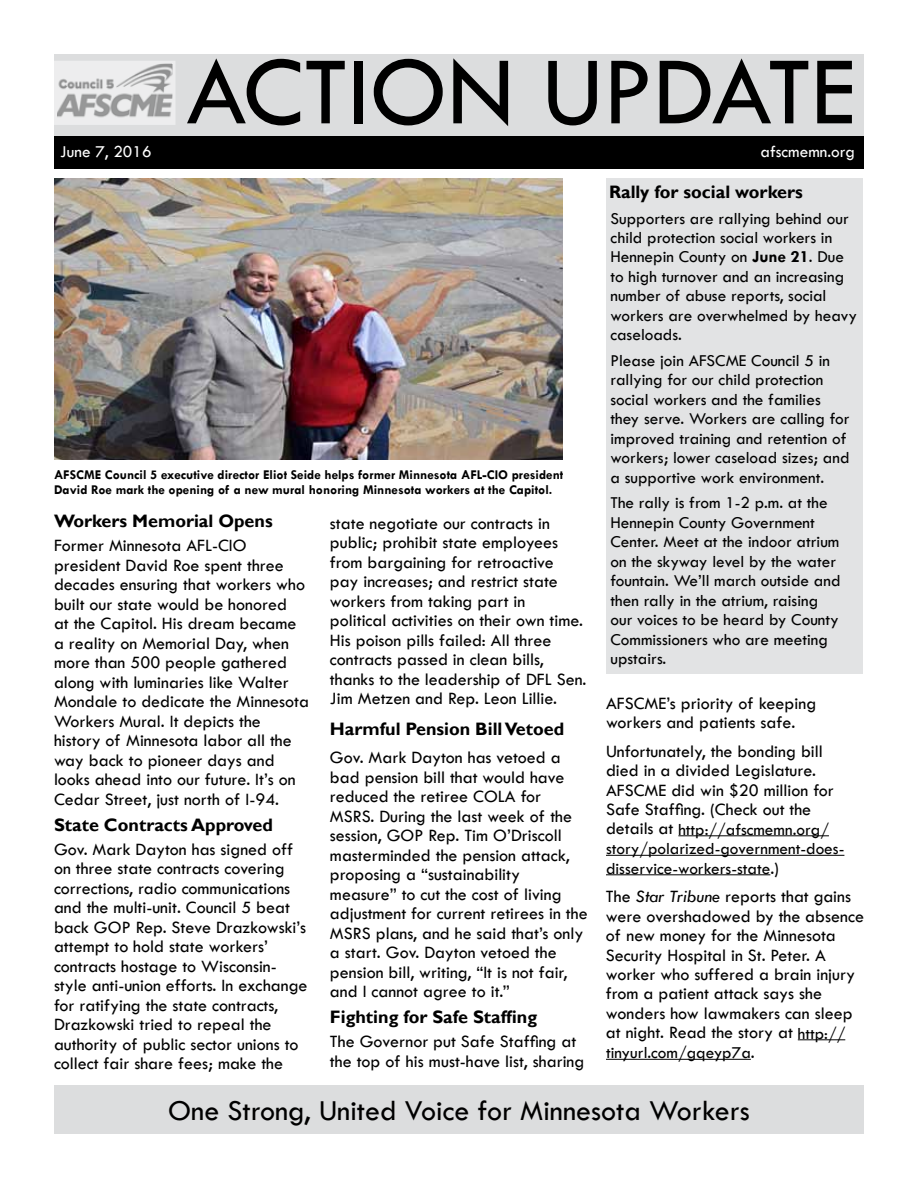
<style>
.page{position:relative;width:918px;height:1188px;background:#fff}
.page>*{position:absolute;margin:0;border:0;box-sizing:border-box;transform-origin:0 0}
.t1{font:100.5px "Tw Cen";color:#000}
.t2{font:30px "Tw Cen";color:#000}
.t3{font:18px/19.5px "Tw Cen";color:#000}
.t4{font:700 18px "Gill Sans";color:#000}
.t5{font:17.25px/19.5px "Tw Cen";color:#000}
.t6{font:17.25px "Tw Cen";color:#fff}
.t7{font:700 13.5px/15px "Tw Cen";color:#000}
.s1{font-weight:700}
.s2{font-size:18px}
.s3{font-style:italic}
.s4{font-size:17.25px}
</style>
<div class="page">
<div style="left:54px;top:54px;width:810px;height:82px;background:#dcddde"></div>
<div style="left:54px;top:1085px;width:810px;height:49px;background:#dcddde"></div>
<img style="left:58px;top:65px;width:114px;height:56px">
<div style="left:54px;top:61px;width:122px;height:64px;border:3px solid #fff"></div>
<div style="left:54px;top:136px;width:810px;height:32px;background:#000"></div>
<div style="left:606px;top:178px;width:256px;height:496px;background:#e2e3e4"></div>
<hr style="left:678px;top:835px;width:151px;height:1px;background:#000">
<hr style="left:606px;top:855px;width:238px;height:1px;background:#000">
<hr style="left:606px;top:874px;width:164px;height:1px;background:#000">
<hr style="left:798px;top:1039px;width:47px;height:1px;background:#000">
<hr style="left:606px;top:1059px;width:145px;height:1px;background:#000">
<img style="left:55px;top:178px;width:507px;height:281px">
<h1 class="t1" style="left:186px;top:31px;width:671px">ACTION UPDATE</h1>
<p class="t6" style="left:60px;top:141px;width:93px">June 7, 2016</p>
<p class="t6" style="left:761px;top:141px;width:96px">afscmemn.org</p>
<p class="t4" style="left:609px;top:181px;width:195px">Rally for social workers</p>
<p class="t5" style="left:610px;top:208px;width:248px">Supporters are rallying behind our child protection social workers in<br>Hennepin County on <span class="s1">June 21</span>. Due to high turnover and an increasing number of abuse reports, social workers are overwhelmed by heavy caseloads.</p>
<p class="t5" style="left:610px;top:351px;width:241px">Please join AFSCME Council 5 in rallying for our child protection social workers and the families they serve. Workers are calling for improved training and retention of workers; lower caseload sizes; and a supportive work environment.</p>
<p class="t5" style="left:610px;top:493px;width:232px">The rally is from 1-2 p.m. at the<br>Hennepin County Government<br>Center. Meet at the indoor atrium on the skyway level by the water fountain. We’ll march outside and then rally in the atrium, raising our voices to be heard by County<br>Commissioners who are meeting upstairs.</p>
<p class="t7" style="left:54px;top:466px;width:511px">AFSCME Council 5 executive director Eliot Seide helps former Minnesota AFL-CIO president<br>David Roe mark the opening of a new mural honoring Minnesota workers at the Capitol.</p>
<p class="t4" style="left:54px;top:510px;width:220px">Workers Memorial Opens</p>
<p class="t3" style="left:54px;top:536px;width:257px">Former Minnesota AFL-CIO president David Roe spent three decades ensuring that workers who built our state would be honored<br>at the Capitol. His dream became a reality on Memorial Day, when more than 500 people gathered along with luminaries like Walter<br>Mondale to dedicate the Minnesota<br>Workers Mural. It depicts the history of Minnesota labor all the way back to pioneer days and looks ahead into our future. It’s on<br>Cedar Street, just north of I-94.</p>
<p class="t4" style="left:54px;top:814px;width:221px">State Contracts Approved</p>
<p class="t3" style="left:54px;top:839px;width:255px">Gov. Mark Dayton has signed off on three state contracts covering corrections, radio communications and the multi-unit. Council 5 beat back GOP Rep. Steve Drazkowski’s attempt to hold state workers’ contracts hostage to Wisconsin&shy;style anti-union efforts. In exchange for ratifying the state contracts, Drazkowski tried to repeal the authority of public sector unions to collect fair share fees; make the</p>
<p class="t3" style="left:330px;top:513px;width:258px">state negotiate our contracts in public; prohibit state employees from bargaining for retroactive pay increases; and restrict state workers from taking part in<br>political activities on their own time.<br>His poison pills failed: All three contracts passed in clean bills, thanks to the leadership of DFL Sen.<br>Jim Metzen and Rep. Leon Lillie.</p>
<p class="t4" style="left:330px;top:718px;width:236px">Harmful Pension Bill Vetoed</p>
<p class="t3" style="left:330px;top:748px;width:259px">Gov. Mark Dayton has vetoed a bad pension bill that would have reduced the retiree COLA for<br>MSRS. During the last week of the session, GOP Rep. Tim O’Driscoll masterminded the pension attack, proposing a “sustainability measure” to cut the cost of living adjustment for current retirees in the<br>MSRS plans, and he said that’s only a start. Gov. Dayton vetoed the pension bill, writing, “It is not fair, and I cannot agree to it.”</p>
<p class="t4" style="left:330px;top:1007px;width:209px">Fighting for Safe Staffing</p>
<p class="t3" style="left:330px;top:1032px;width:256px">The Governor put Safe Staffing at the top of his must-have list, sharing</p>
<p class="t3" style="left:606px;top:693px;width:212px">AFSCME’s priority of keeping workers and patients safe.</p>
<p class="t3" style="left:606px;top:741px;width:229px">Unfortunately, the bonding bill died in a divided Legislature.<br>AFSCME did win $20 million for<br>Safe Staffing. (Check out the</p>
<p class="t5" style="left:606px;top:819px;width:240px"><span class="s2">details at</span> http://afscmemn.org/ story/polarized-government-does&shy;disservice-workers-state<span class="s2">.)</span></p>
<p class="t3" style="left:606px;top:887px;width:260px">The <span class="s3">Star Tribune</span> reports that gains were overshadowed by the absence of new money for the Minnesota<br>Security Hospital in St. Peter. A worker who suffered a brain injury from a patient attack says she wonders how lawmakers can sleep at night. Read the story at <span class="s4">http://</span></p>
<p class="t5" style="left:606px;top:1043px;width:150px">tinyurl.com/gqeyp7a<span class="s2">.</span></p>
<h2 class="t2" style="left:168px;top:1092px;width:583px">One Strong, United Voice for Minnesota Workers</h2>
</div>
